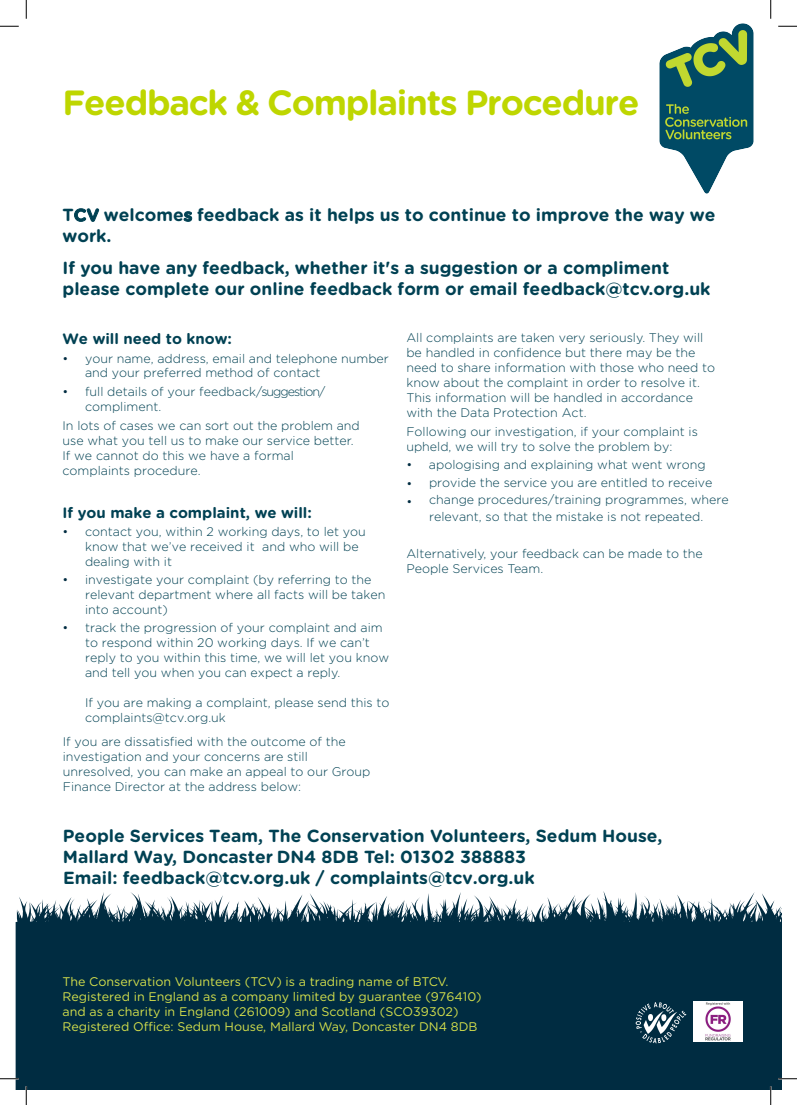
<style>
.page{position:relative;width:797px;height:1105px;background:#fff}
.page>*{position:absolute;margin:0;border:0;box-sizing:border-box;transform-origin:0 0}
.t1{font:700 35px "Gotham Rounded";letter-spacing:-.035em;color:#bed600}
.t2{font:700 17.5px/20.8px "Gotham Rounded";color:#004153}
.t3{font:700 15px "Gotham Rounded";color:#004153}
.t4{font:300 12.5px/15px "Gotham Rounded";color:#004153}
.t5{font:12.5px/15px "Gotham Rounded";color:#d4df4c}
.s1{color:#002c41}
</style>
<div class="page">
<svg style="left:16px;top:891px;width:765px;height:198px;background:#1a4255"></svg>
<img style="left:635px;top:1001px;width:51px;height:42px">
<svg style="left:0;top:25px;width:19px;height:2px"></svg>
<svg style="left:778px;top:25px;width:19px;height:2px"></svg>
<svg style="left:0;top:1078px;width:19px;height:1px"></svg>
<svg style="left:778px;top:1078px;width:19px;height:1px"></svg>
<svg style="left:25px;top:0;width:2px;height:19px"></svg>
<svg style="left:25px;top:1086px;width:2px;height:19px"></svg>
<svg style="left:770px;top:0;width:1px;height:19px"></svg>
<svg style="left:770px;top:1086px;width:1px;height:19px"></svg>
<img style="left:659px;top:23px;width:95px;height:171px">
<img style="left:693px;top:1001px;width:49px;height:41px">
<p class="t1" style="left:62px;top:77px;width:578px">Feedback &amp; Complaints Procedure</p>
<p class="t2" style="left:62px;top:204px;width:654px">TCV welcomes feedback as it helps us to continue to improve the way we work.</p>
<p class="t2" style="left:62px;top:257px;width:649px">If you have any feedback, whether it's a suggestion or a compliment please complete our online feedback form or email feedback@tcv.org.uk</p>
<p class="t3" style="left:62px;top:328px;width:171px">We will need to know:</p>
<p class="t4" style="left:85px;top:350px;width:305px;line-height:14.5px;text-indent:-22px"><span class="s1">•</span> your name, address, email and telephone number and your preferred method of contact</p>
<p class="t4" style="left:85px;top:383px;width:242px;text-indent:-22px"><span class="s1">•</span> full details of your feedback/suggestion/ compliment.</p>
<p class="t4" style="left:62px;top:417px;width:299px">In lots of cases we can sort out the problem and use what you tell us to make our service better.<br>If we cannot do this we have a formal complaints procedure.</p>
<p class="t3" style="left:62px;top:501px;width:251px">If you make a complaint, we will:</p>
<p class="t4" style="left:85px;top:524px;width:282px;text-indent:-22px"><span class="s1">•</span> contact you, within 2 working days, to let you know that we’ve received it and who will be dealing with it</p>
<p class="t4" style="left:85px;top:572px;width:302px;text-indent:-22px"><span class="s1">•</span> investigate your complaint (by referring to the relevant department where all facts will be taken into account)</p>
<p class="t4" style="left:85px;top:620px;width:306px;text-indent:-22px"><span class="s1">•</span> track the progression of your complaint and aim to respond within 20 working days. If we can’t reply to you within this time, we will let you know and tell you when you can expect a reply.</p>
<p class="t4" style="left:85px;top:694px;width:306px">If you are making a complaint, please send this to complaints@tcv.org.uk</p>
<p class="t4" style="left:406px;top:329px;width:310px">All complaints are taken very seriously. They will be handled in confidence but there may be the need to share information with those who need to know about the complaint in order to resolve it.<br>This information will be handled in accordance with the Data Protection Act.</p>
<p class="t4" style="left:406px;top:423px;width:293px">Following our investigation, if your complaint is upheld, we will try to solve the problem by:</p>
<p class="t4" style="left:406px;top:455px;width:301px;line-height:18.5px"><span class="s1">•</span> apologising and explaining what went wrong <span class="s1">•<br>•</span></p>
<p class="t4" style="left:429px;top:474px;width:301px;line-height:16.6px">provide the service you are entitled to receive change procedures/training programmes, where relevant, so that the mistake is not repeated.</p>
<p class="t4" style="left:406px;top:546px;width:298px">Alternatively, your feedback can be made to the<br>People Services Team.</p>
<p class="t4" style="left:63px;top:733px;width:309px">If you are dissatisfied with the outcome of the investigation and your concerns are still unresolved, you can make an appeal to our Group Finance Director at the address below:</p>
<p class="t2" style="left:63px;top:825px;width:601px">People Services Team, The Conservation Volunteers, Sedum House,<br>Mallard Way, Doncaster DN4 8DB Tel: 01302 388883<br>Email: feedback@tcv.org.uk / complaints@tcv.org.uk</p>
<p class="t5" style="left:62px;top:974px;width:420px">The Conservation Volunteers (TCV) is a trading name of BTCV.<br>Registered in England as a company limited by guarantee (976410) and as a charity in England (261009) and Scotland (SCO39302)<br>Registered Office: Sedum House, Mallard Way, Doncaster DN4 8DB</p>
</div>
